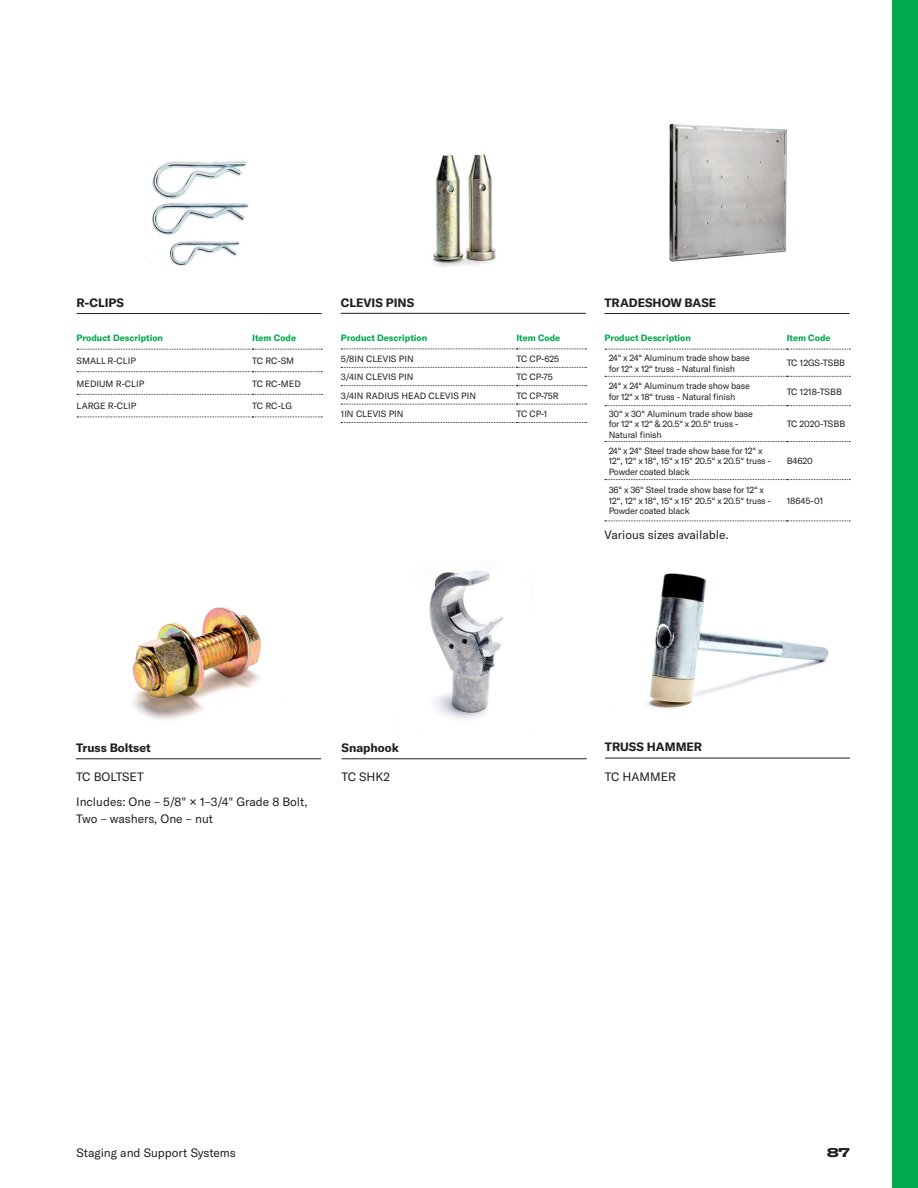
<style>
.page{position:relative;width:918px;height:1188px;background:#fff}
.page>*{position:absolute;margin:0;border:0;box-sizing:border-box;transform-origin:0 0}
.picture_text_8b{font:12px/16.5px "GT America";color:#231f20}
.picture_title_bold_8{font:700 12px "GT America";color:#231f20}
.t1{font:500 expanded 12px "Druk";color:#231f20}
.text_table_6b{font:9px/10.5px "GT America";letter-spacing:-.02em;color:#231f20}
.text_table_6b-2{font:9px "GT America";color:#231f20}
.text_table_subhead{font:700 9px "GT America";color:#00a94d}
</style>
<div class="page">
<div style="left:892px;top:0;width:26px;height:1188px;background:#00a94d"></div>
<img style="left:132px;top:607px;width:129px;height:113px">
<hr style="left:76px;top:758px;width:245px;height:1px;background:#231f20">
<hr style="left:342px;top:758px;width:245px;height:1px;background:#231f20">
<hr style="left:604px;top:313px;width:246px;height:1px;background:#231f20">
<svg style="left:605px;top:441px;width:245px;height:1px"></svg>
<svg style="left:605px;top:349px;width:245px;height:1px"></svg>
<svg style="left:605px;top:376px;width:245px;height:1px"></svg>
<svg style="left:605px;top:479px;width:245px;height:1px"></svg>
<svg style="left:605px;top:521px;width:245px;height:1px"></svg>
<svg style="left:605px;top:405px;width:245px;height:1px"></svg>
<img style="left:669px;top:123px;width:118px;height:139px">
<img style="left:429px;top:570px;width:75px;height:150px">
<img style="left:432px;top:154px;width:64px;height:113px">
<hr style="left:341px;top:313px;width:245px;height:1px;background:#231f20">
<svg style="left:341px;top:404px;width:245px;height:1px"></svg>
<svg style="left:341px;top:349px;width:245px;height:1px"></svg>
<svg style="left:341px;top:367px;width:245px;height:1px"></svg>
<svg style="left:341px;top:385px;width:245px;height:1px"></svg>
<svg style="left:341px;top:422px;width:245px;height:1px"></svg>
<img style="left:146px;top:161px;width:103px;height:105px">
<hr style="left:77px;top:313px;width:245px;height:1px;background:#231f20">
<svg style="left:77px;top:417px;width:245px;height:1px"></svg>
<svg style="left:77px;top:349px;width:245px;height:1px"></svg>
<svg style="left:77px;top:371px;width:245px;height:1px"></svg>
<svg style="left:77px;top:394px;width:245px;height:1px"></svg>
<img style="left:647px;top:573px;width:182px;height:136px">
<hr style="left:605px;top:758px;width:245px;height:1px;background:#231f20">
<p class="picture_title_bold_8" style="left:77px;top:295px;width:49px">R-CLIPS</p>
<p class="text_table_subhead" style="left:77px;top:332px;width:88px">Product Description</p>
<p class="text_table_subhead" style="left:252px;top:332px;width:45px">Item Code</p>
<p class="text_table_6b-2" style="left:77px;top:356px;width:61px">SMALL R-CLIP</p>
<p class="text_table_6b" style="left:252px;top:356px;width:44px">TC RC-SM</p>
<p class="text_table_6b-2" style="left:77px;top:378px;width:69px">MEDIUM R-CLIP</p>
<p class="text_table_6b" style="left:252px;top:378px;width:50px">TC RC-MED</p>
<p class="text_table_6b-2" style="left:77px;top:401px;width:61px">LARGE R-CLIP</p>
<p class="text_table_6b" style="left:252px;top:401px;width:41px">TC RC-LG</p>
<p class="picture_title_bold_8" style="left:341px;top:295px;width:75px">CLEVIS PINS</p>
<p class="text_table_subhead" style="left:341px;top:332px;width:88px">Product Description</p>
<p class="text_table_subhead" style="left:516px;top:332px;width:45px">Item Code</p>
<p class="text_table_6b-2" style="left:341px;top:353px;width:74px">5/8IN CLEVIS PIN</p>
<p class="text_table_6b" style="left:516px;top:353px;width:44px">TC CP-625</p>
<p class="text_table_6b-2" style="left:341px;top:372px;width:74px">3/4IN CLEVIS PIN</p>
<p class="text_table_6b" style="left:516px;top:372px;width:38px">TC CP-75</p>
<p class="text_table_6b-2" style="left:341px;top:390px;width:137px">3/4IN RADIUS HEAD CLEVIS PIN</p>
<p class="text_table_6b" style="left:516px;top:390px;width:44px">TC CP-75R</p>
<p class="text_table_6b-2" style="left:341px;top:408px;width:64px">1IN CLEVIS PIN</p>
<p class="text_table_6b" style="left:516px;top:408px;width:33px">TC CP-1</p>
<p class="picture_title_bold_8" style="left:604px;top:295px;width:113px">TRADESHOW BASE</p>
<p class="text_table_subhead" style="left:604px;top:332px;width:88px">Product Description</p>
<p class="text_table_subhead" style="left:787px;top:332px;width:45px">Item Code</p>
<p class="text_table_6b" style="left:609px;top:353px;width:143px">24“ x 24“ Aluminum trade show base for 12“ x 12“ truss - Natural finish</p>
<p class="text_table_6b-2" style="left:787px;top:358px;width:60px">TC 12GS-TSBB</p>
<p class="text_table_6b" style="left:609px;top:381px;width:143px">24“ x 24“ Aluminum trade show base for 12“ x 18“ truss - Natural finish</p>
<p class="text_table_6b-2" style="left:787px;top:386px;width:57px">TC 1218-TSBB</p>
<p class="text_table_6b" style="left:609px;top:408px;width:146px">30“ x 30“ Aluminum trade show base for 12“ x 12“ &amp; 20.5“ x 20.5“ truss -<br>Natural finish</p>
<p class="text_table_6b" style="left:787px;top:419px;width:60px">TC 2020-TSBB</p>
<p class="text_table_6b" style="left:609px;top:445px;width:164px">24“ x 24“ Steel trade show base for 12“ x<br>12“, 12“ x 18“, 15“ x 15“ 20.5“ x 20.5“ truss -<br>Powder coated black</p>
<p class="text_table_6b" style="left:787px;top:456px;width:28px">B4620</p>
<p class="text_table_6b" style="left:609px;top:485px;width:164px">36“ x 36“ Steel trade show base for 12“ x<br>12“, 12“ x 18“, 15“ x 15“ 20.5“ x 20.5“ truss -<br>Powder coated black</p>
<p class="text_table_6b" style="left:787px;top:495px;width:38px">18645-01</p>
<p class="picture_text_8b" style="left:604px;top:527px;width:126px">Various sizes available.</p>
<p class="picture_title_bold_8" style="left:76px;top:740px;width:76px">Truss Boltset</p>
<p class="picture_text_8b" style="left:76px;top:769px;width:69px">TC BOLTSET</p>
<p class="picture_text_8b" style="left:76px;top:794px;width:233px">Includes: One – 5/8" × 1–3/4" Grade 8 Bolt,<br>Two – washers, One – nut</p>
<p class="picture_title_bold_8" style="left:342px;top:740px;width:59px">Snaphook</p>
<p class="picture_text_8b" style="left:342px;top:769px;width:50px">TC SHK2</p>
<p class="picture_title_bold_8" style="left:605px;top:740px;width:99px">TRUSS HAMMER</p>
<p class="picture_text_8b" style="left:605px;top:768px;width:73px">TC HAMMER</p>
<p class="picture_text_8b" style="left:77px;top:1144px;width:161px">Staging and Support Systems</p>
<p class="t1" style="left:827px;top:1142px;width:24px">87</p>
</div>
